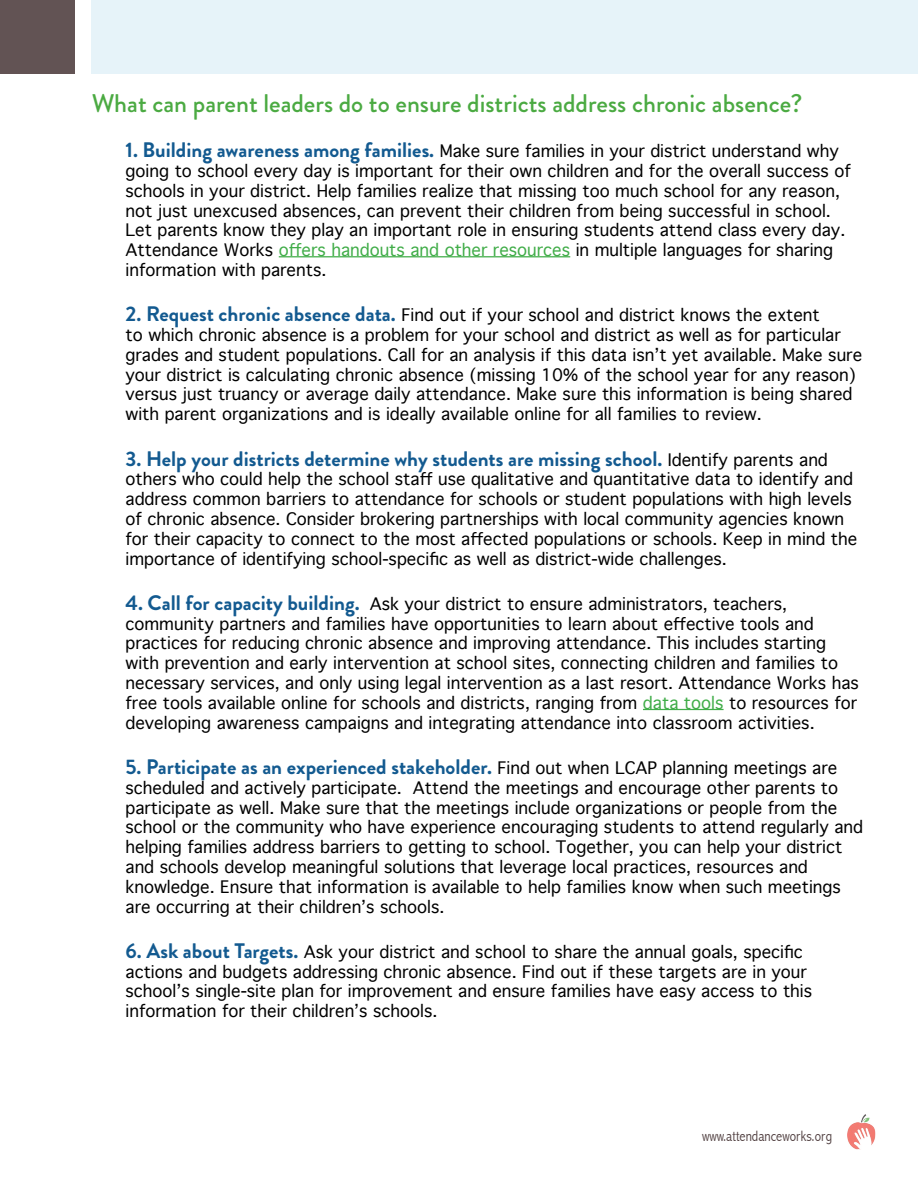
<style>
.page{position:relative;width:918px;height:1188px;background:#fff}
.page>*{position:absolute;margin:0;border:0;box-sizing:border-box;transform-origin:0 0}
.t1{font:500 25.5px "Brandon Grotesque";color:#4baa42}
.t2{font:700 21px "Brandon Grotesque";color:#135a90}
.t3{font:16.5px/19.8px "Geneva";color:#000}
.t4{font:300 condensed 15px "Abadi";color:#514041}
.s1{font-family:"Brandon Grotesque";font-weight:700;font-size:21px;color:#135a90}
.s2{color:#41ad49}
.s3{font-family:"Geneva";font-weight:400;font-size:16.5px;color:#000}
</style>
<div class="page">
<div style="left:0;top:0;width:75px;height:74px;background:#625354"></div>
<div style="left:92px;top:0;width:826px;height:73px;background:#e6f3f9"></div>
<img style="left:848px;top:1115px;width:28px;height:34px">
<hr style="left:279px;top:256px;width:291px;height:1px;background:#41ad49">
<hr style="left:643px;top:709px;width:81px;height:1px;background:#41ad49">
<h1 class="t1" style="left:92px;top:85px;width:712px">What can parent leaders do to ensure districts address chronic absence?</h1>
<p class="t3" style="left:126px;top:141px;width:727px"><span class="s1">1. Building awareness among families.</span> Make sure families in your district understand why going to school every day is important for their own children and for the overall success of schools in your district. Help families realize that missing too much school for any reason, not just unexcused absences, can prevent their children from being successful in school.<br>Let parents know they play an important role in ensuring students attend class every day.<br>Attendance Works <span class="s2">offers handouts and other resources</span> in multiple languages for sharing information with parents.</p>
<p class="t3" style="left:126px;top:305px;width:738px"><span class="s1">2. Request chronic absence data.</span> Find out if your school and district knows the extent<br>to which chronic absence is a problem for your school and district as well as for particular grades and student populations. Call for an analysis if this data isn’t yet available. Make sure your district is calculating chronic absence (missing 10% of the school year for any reason) versus just truancy or average daily attendance. Make sure this information is being shared with parent organizations and is ideally available online for all families to review.</p>
<p class="t2" style="left:126px;top:444px;width:704px">3. Help your districts determine why students are missing school. <span class="s3">Identify parents and</span></p>
<p class="t3" style="left:126px;top:469px;width:733px">others who could help the school staff use qualitative and quantitative data to identify and address common barriers to attendance for schools or student populations with high levels of chronic absence. Consider brokering partnerships with local community agencies known for their capacity to connect to the most affected populations or schools. Keep in mind the importance of identifying school-specific as well as district-wide challenges.</p>
<p class="t3" style="left:126px;top:594px;width:735px"><span class="s1">4. Call for capacity building.</span> Ask your district to ensure administrators, teachers, community partners and families have opportunities to learn about effective tools and practices for reducing chronic absence and improving attendance. This includes starting with prevention and early intervention at school sites, connecting children and families to necessary services, and only using legal intervention as a last resort. Attendance Works has free tools available online for schools and districts, ranging from <span class="s2">data tools</span> to resources for developing awareness campaigns and integrating attendance into classroom activities.</p>
<p class="t2" style="left:126px;top:752px;width:713px">5. Participate as an experienced stakeholder. <span class="s3">Find out when LCAP planning meetings are</span></p>
<p class="t3" style="left:126px;top:777px;width:739px">scheduled and actively participate. Attend the meetings and encourage other parents to participate as well. Make sure that the meetings include organizations or people from the school or the community who have experience encouraging students to attend regularly and helping families address barriers to getting to school. Together, you can help your district and schools develop meaningful solutions that leverage local practices, resources and knowledge. Ensure that information is available to help families know when such meetings are occurring at their children’s schools.</p>
<p class="t3" style="left:126px;top:942px;width:688px"><span class="s1">6. Ask about Targets.</span> Ask your district and school to share the annual goals, specific actions and budgets addressing chronic absence. Find out if these targets are in your school’s single-site plan for improvement and ensure families have easy access to this information for their children’s schools.</p>
<p class="t4" style="left:702px;top:1127px;width:132px">www.attendanceworks.org</p>
</div>
